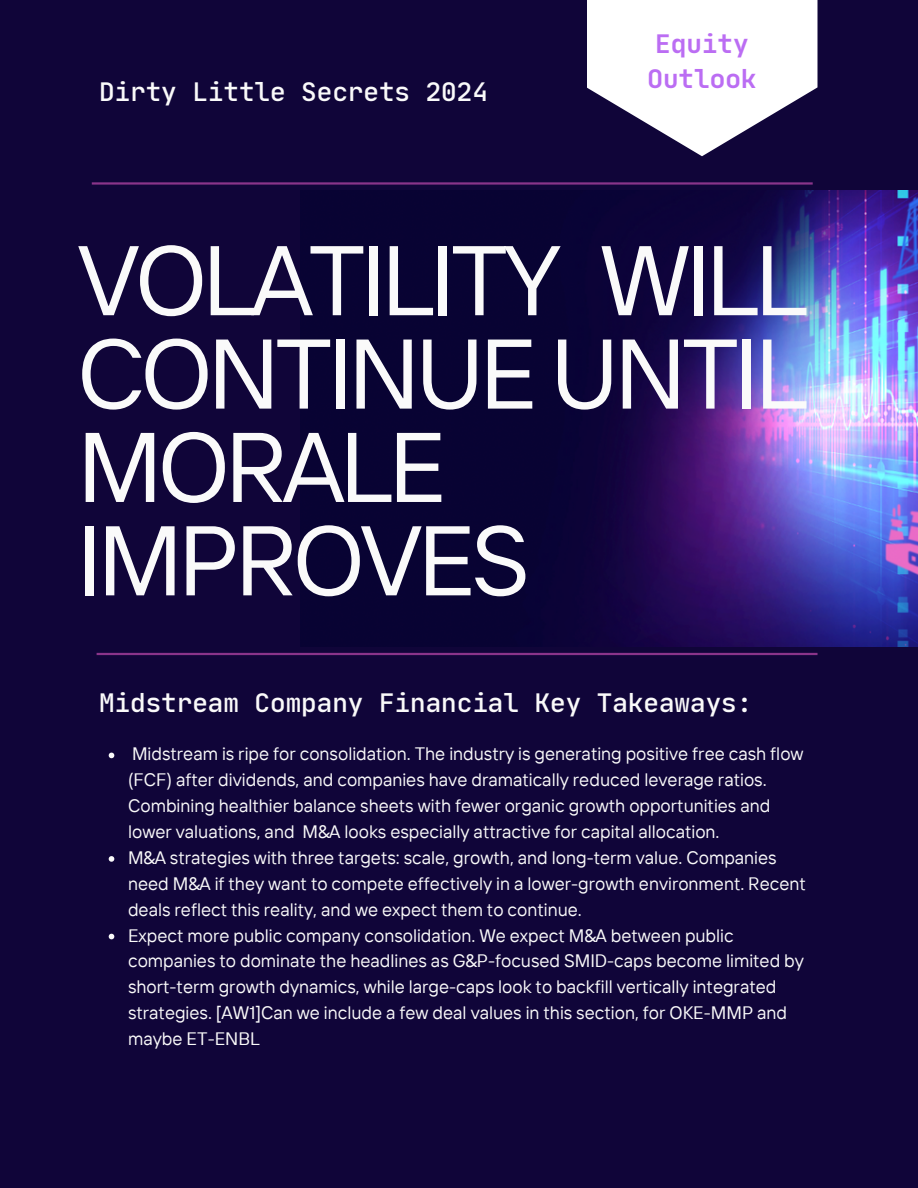
<style>
.page{position:relative;width:918px;height:1188px;background:#100539}
.page>*{position:absolute;margin:0;border:0;box-sizing:border-box;transform-origin:0 0}
.t1{font:98.7px/93.3px "TT Interphases";letter-spacing:-.05em;color:#fafafa}
.t2{font:500 25.95px "Jet Brains Mono";color:#fafafa}
.t3{font:700 25.95px "Jet Brains Mono";color:#bb6df3}
.t4{font:18px/25.8px "TT Interphases";color:#fafafa}
</style>
<div class="page">
<hr style="left:92px;top:182px;width:721px;height:3px;background:#b345a6">
<hr style="left:97px;top:653px;width:721px;height:2px;background:#b345a6">
<svg style="left:587px;top:0;width:231px;height:156px;fill:#fff"></svg>
<img style="left:622px;top:190px;width:296px;height:457px">
<svg style="left:109px;top:753px;width:5px;height:5px"></svg>
<svg style="left:109px;top:856px;width:5px;height:6px"></svg>
<svg style="left:109px;top:934px;width:5px;height:5px"></svg>
<p class="t2" style="left:99px;top:76px;width:390px">Dirty Little Secrets 2024</p>
<p class="t3" style="left:655px;top:28px;width:95px">Equity</p>
<p class="t3" style="left:648px;top:62px;width:110px">Outlook</p>
<p class="t1" style="left:77px;top:232px;width:733px">VOLATILITY WILL<br>CONTINUE UNTIL<br>MORALE<br>IMPROVES</p>
<p class="t2" style="left:99px;top:687px;width:655px">Midstream Company Financial Key Takeaways:</p>
<p class="t4" style="left:128px;top:741px;width:677px">Midstream is ripe for consolidation. The industry is generating positive free cash flow (FCF) after dividends, and companies have dramatically reduced leverage ratios.<br>Combining healthier balance sheets with fewer organic growth opportunities and lower valuations, and M&amp;A looks especially attractive for capital allocation.</p>
<p class="t4" style="left:128px;top:844px;width:679px">M&amp;A strategies with three targets: scale, growth, and long-term value. Companies need M&amp;A if they want to compete effectively in a lower-growth environment. Recent deals reflect this reality, and we expect them to continue.</p>
<p class="t4" style="left:128px;top:922px;width:678px">Expect more public company consolidation. We expect M&amp;A between public companies to dominate the headlines as G&amp;P-focused SMID-caps become limited by short-term growth dynamics, while large-caps look to backfill vertically integrated strategies. [AW1]Can we include a few deal values in this section, for OKE-MMP and maybe ET-ENBL</p>
</div>
